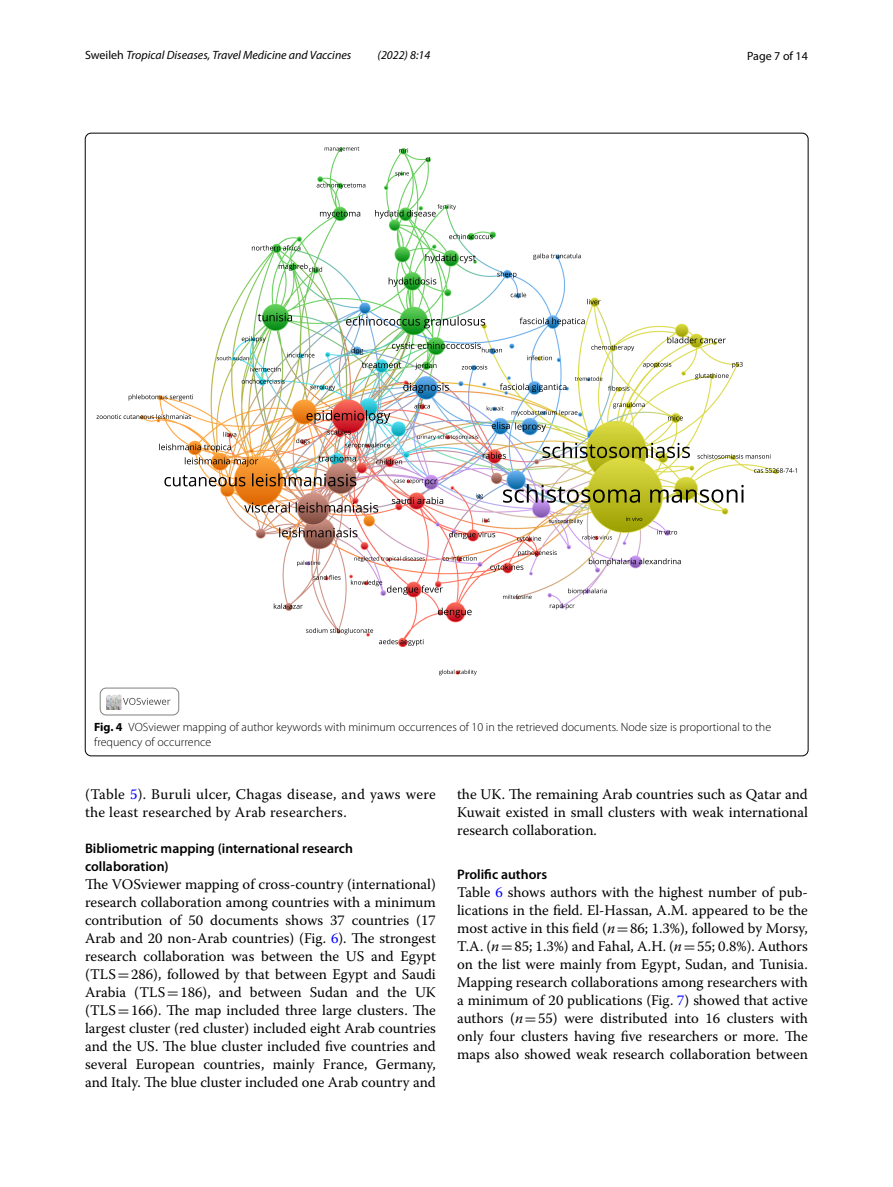
<style>
.page{position:relative;width:893px;height:1187px;background:#fff}
.page>*{position:absolute;margin:0;border:0;box-sizing:border-box;transform-origin:0 0}
.t1{font:14.7px/18px "Warnock Pro";color:#000;text-align:justify}
.t2{font:14.7px/18px "Warnock Pro";letter-spacing:.02em;color:#000}
.t3{font:600 13.8px/18px "Myriad Pro";color:#000}
.t4{font:300 12px/15px "Myriad Pro";color:#000}
.t5{font:italic 12px "Myriad Pro";color:#000}
.t6{font:12px "Myriad Pro";color:#000}
.s1{font-style:normal}
.s2{font-weight:700}
.s3{color:#00f}
.s4{font-family:"MTSY"}
.s5{font-style:italic}
</style>
<div class="page">
<img style="left:106px;top:147px;width:672px;height:562px">
<svg style="left:575px;top:376px;width:27px;height:5px"></svg>
<svg style="left:549px;top:518px;width:34px;height:6px"></svg>
<svg style="left:395px;top:171px;width:14px;height:6px"></svg>
<svg style="left:217px;top:356px;width:32px;height:4px"></svg>
<svg style="left:354px;top:556px;width:71px;height:6px"></svg>
<svg style="left:503px;top:594px;width:29px;height:5px"></svg>
<svg style="left:325px;top:147px;width:34px;height:5px"></svg>
<svg style="left:626px;top:516px;width:16px;height:5px"></svg>
<svg style="left:476px;top:493px;width:7px;height:6px"></svg>
<svg style="left:417px;top:434px;width:61px;height:6px"></svg>
<svg style="left:582px;top:535px;width:30px;height:4px"></svg>
<svg style="left:297px;top:560px;width:23px;height:6px"></svg>
<svg style="left:487px;top:406px;width:17px;height:4px"></svg>
<svg style="left:482px;top:518px;width:8px;height:4px"></svg>
<svg style="left:439px;top:669px;width:38px;height:6px"></svg>
<svg style="left:96px;top:414px;width:95px;height:5px"></svg>
<svg style="left:306px;top:628px;width:67px;height:6px"></svg>
<svg style="left:345px;top:442px;width:45px;height:7px"></svg>
<svg style="left:313px;top:575px;width:28px;height:4px"></svg>
<svg style="left:550px;top:603px;width:25px;height:6px"></svg>
<svg style="left:512px;top:410px;width:65px;height:6px"></svg>
<svg style="left:527px;top:355px;width:25px;height:5px"></svg>
<svg style="left:242px;top:336px;width:24px;height:6px"></svg>
<svg style="left:568px;top:588px;width:39px;height:6px"></svg>
<svg style="left:129px;top:394px;width:64px;height:6px"></svg>
<svg style="left:695px;top:362px;width:48px;height:17px"></svg>
<svg style="left:533px;top:253px;width:48px;height:7px"></svg>
<svg style="left:697px;top:454px;width:73px;height:4px"></svg>
<svg style="left:287px;top:352px;width:27px;height:5px"></svg>
<svg style="left:608px;top:386px;width:21px;height:5px"></svg>
<svg style="left:517px;top:536px;width:24px;height:6px"></svg>
<svg style="left:426px;top:157px;width:4px;height:4px"></svg>
<svg style="left:754px;top:468px;width:43px;height:5px"></svg>
<svg style="left:250px;top:367px;width:31px;height:4px"></svg>
<svg style="left:296px;top:438px;width:14px;height:6px"></svg>
<svg style="left:443px;top:555px;width:34px;height:5px"></svg>
<svg style="left:511px;top:292px;width:15px;height:5px"></svg>
<svg style="left:462px;top:365px;width:25px;height:4px"></svg>
<svg style="left:310px;top:384px;width:25px;height:7px"></svg>
<svg style="left:518px;top:550px;width:39px;height:6px"></svg>
<svg style="left:657px;top:529px;width:20px;height:5px"></svg>
<svg style="left:643px;top:362px;width:28px;height:6px"></svg>
<svg style="left:414px;top:403px;width:16px;height:5px"></svg>
<svg style="left:317px;top:183px;width:48px;height:6px"></svg>
<svg style="left:399px;top:148px;width:9px;height:5px"></svg>
<svg style="left:591px;top:345px;width:43px;height:6px"></svg>
<svg style="left:242px;top:379px;width:43px;height:4px"></svg>
<svg style="left:613px;top:402px;width:32px;height:6px"></svg>
<svg style="left:449px;top:234px;width:44px;height:5px"></svg>
<svg style="left:279px;top:263px;width:43px;height:9px"></svg>
<svg style="left:274px;top:603px;width:29px;height:5px"></svg>
<svg style="left:497px;top:271px;width:19px;height:7px"></svg>
<svg style="left:415px;top:362px;width:21px;height:7px"></svg>
<svg style="left:351px;top:348px;width:12px;height:7px"></svg>
<svg style="left:327px;top:429px;width:24px;height:5px"></svg>
<svg style="left:252px;top:245px;width:48px;height:5px"></svg>
<svg style="left:587px;top:299px;width:14px;height:5px"></svg>
<svg style="left:379px;top:638px;width:44px;height:7px"></svg>
<svg style="left:668px;top:415px;width:15px;height:5px"></svg>
<svg style="left:376px;top:459px;width:26px;height:5px"></svg>
<svg style="left:490px;top:564px;width:33px;height:7px"></svg>
<svg style="left:449px;top:531px;width:46px;height:8px"></svg>
<svg style="left:589px;top:558px;width:92px;height:8px"></svg>
<svg style="left:319px;top:455px;width:37px;height:6px"></svg>
<svg style="left:520px;top:317px;width:65px;height:9px"></svg>
<svg style="left:362px;top:362px;width:39px;height:6px"></svg>
<svg style="left:375px;top:204px;width:81px;height:14px"></svg>
<svg style="left:500px;top:383px;width:66px;height:9px"></svg>
<svg style="left:667px;top:337px;width:59px;height:6px"></svg>
<svg style="left:483px;top:452px;width:23px;height:6px"></svg>
<svg style="left:320px;top:211px;width:40px;height:7px"></svg>
<svg style="left:394px;top:479px;width:43px;height:7px"></svg>
<svg style="left:351px;top:580px;width:92px;height:14px"></svg>
<svg style="left:425px;top:254px;width:51px;height:9px"></svg>
<svg style="left:392px;top:497px;width:51px;height:7px"></svg>
<svg style="left:492px;top:422px;width:54px;height:10px"></svg>
<svg style="left:159px;top:432px;width:99px;height:34px"></svg>
<svg style="left:392px;top:342px;width:110px;height:10px"></svg>
<svg style="left:389px;top:277px;width:47px;height:9px"></svg>
<svg style="left:438px;top:607px;width:34px;height:10px"></svg>
<svg style="left:403px;top:382px;width:46px;height:11px"></svg>
<svg style="left:258px;top:313px;width:34px;height:8px"></svg>
<svg style="left:346px;top:316px;width:139px;height:12px"></svg>
<svg style="left:279px;top:527px;width:78px;height:10px"></svg>
<svg style="left:244px;top:502px;width:134px;height:10px"></svg>
<svg style="left:306px;top:410px;width:84px;height:13px"></svg>
<svg style="left:164px;top:473px;width:192px;height:13px"></svg>
<svg style="left:542px;top:442px;width:148px;height:16px"></svg>
<img style="left:503px;top:484px;width:241px;height:18px">
<svg style="left:123px;top:697px;width:47px;height:8px"></svg>
<div style="left:100px;top:687px;width:79px;height:28px;border:1px solid #808080;border-radius:6px"></div>
<p class="t5" style="left:85px;top:48px;width:268px"><span class="s1">Sweileh</span> Tropical Diseases, Travel Medicine and Vaccines</p>
<p class="t5" style="left:378px;top:48px;width:54px">(2022) 8:14</p>
<p class="t6" style="left:747px;top:48px;width:62px">Page 7 of 14</p>
<p class="t4" style="left:94px;top:719px;width:678px"><span class="s2">Fig. 4</span> VOSviewer mapping of author keywords with minimum occurrences of 10 in the retrieved documents. Node size is proportional to the frequency of occurrence</p>
<p class="t2" style="left:85px;top:785px;width:352px">(Table <span class="s3">5</span>). Buruli ulcer, Chagas disease, and yaws were the least researched by Arab researchers.</p>
<p class="t3" style="left:85px;top:839px;width:269px">Bibliometric mapping (international research collaboration)</p>
<p class="t1" style="left:85px;top:875px;width:352px">The VOSviewer mapping of cross-country (international) research collaboration among countries with a minimum contribution of 50 documents shows 37 countries (17<br>Arab and 20 non-Arab countries) (Fig. <span class="s3">6</span>). The strongest research collaboration was between the US and Egypt (TLS<span class="s4">=</span>286), followed by that between Egypt and Saudi Arabia (TLS<span class="s4">=</span>186), and between Sudan and the UK (TLS<span class="s4">=</span>166). The map included three large clusters. The largest cluster (red cluster) included eight Arab countries and the US. The blue cluster included five countries and several European countries, mainly France, Germany, and Italy. The blue cluster included one Arab country and</p>
<p class="t1" style="left:457px;top:785px;width:352px">the UK. The remaining Arab countries such as Qatar and Kuwait existed in small clusters with weak international research collaboration.</p>
<p class="t3" style="left:457px;top:864px;width:92px">Prolific authors</p>
<p class="t1" style="left:457px;top:882px;width:352px">Table <span class="s3">6</span> shows authors with the highest number of pub&shy;lications in the field. El-Hassan, A.M. appeared to be the most active in this field (<span class="s5">n</span><span class="s4">=</span>86; 1.3%), followed by Morsy, T.A. (<span class="s5">n</span><span class="s4">=</span>85; 1.3%) and Fahal, A.H. (<span class="s5">n</span><span class="s4">=</span>55; 0.8%). Authors on the list were mainly from Egypt, Sudan, and Tunisia.<br>Mapping research collaborations among researchers with a minimum of 20 publications (Fig. <span class="s3">7</span>) showed that active authors (<span class="s5">n</span><span class="s4">=</span>55) were distributed into 16 clusters with only four clusters having five researchers or more. The maps also showed weak research collaboration between</p>
</div>
